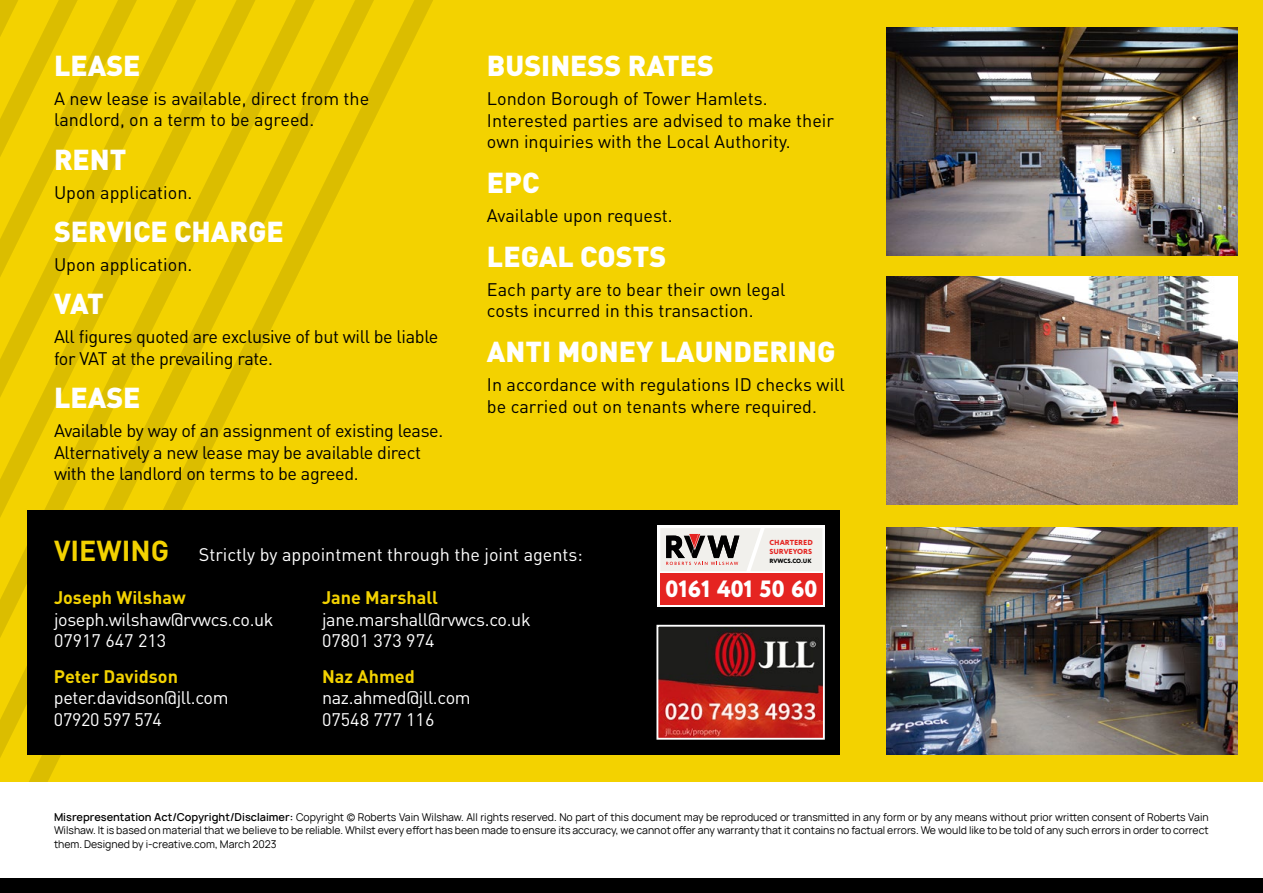
<style>
.page{position:relative;width:1263px;height:893px;background:#fff}
.page>*{position:absolute;margin:0;border:0;box-sizing:border-box;transform-origin:0 0}
.t1{font:900 28.5px "DIN";color:#fff}
.t2{font:700 28.5px "DIN";color:#f3d200}
.t3{font:800 23.55px "Circe";color:#fff}
.t4{font:18px/21.6px "DIN";color:#000}
.t5{font:18px/21.6px "DIN";letter-spacing:-.02em;color:#000}
.t6{font:18px/21.6px "DIN";letter-spacing:-.02em;color:#fff}
.t7{font:700 18px "DIN";color:#f3d200}
.t8{font:18px "DIN";color:#fff}
.t9{font:10.5px/13.5px "Manrope";color:#000;text-align:justify}
.t10{font:800 7.35px/8.7px "Circe";color:#e52421}
.t11{font:800 6.15px "Circe";letter-spacing:-.01em;color:#000}
.s1{font-weight:600}
</style>
<div class="page">
<div style="left:0;top:0;width:1263px;height:781px;background:#f3d200"></div>
<svg style="left:0;top:0;width:433px;height:781px"></svg>
<div style="left:28px;top:510px;width:812px;height:245px;background:#000"></div>
<svg style="left:658px;top:526px;width:167px;height:81px;fill:#fff"></svg>
<div style="left:660px;top:573px;width:162px;height:31px;background:#e52421"></div>
<svg style="left:660px;top:528px;width:162px;height:43px"></svg>
<img style="left:886px;top:28px;width:351px;height:227px">
<img style="left:886px;top:277px;width:351px;height:227px">
<img style="left:886px;top:527px;width:351px;height:228px">
<div style="left:0;top:878px;width:1263px;height:15px;background:#000"></div>
<img style="left:659px;top:628px;width:163px;height:109px">
<div style="left:656px;top:625px;width:169px;height:115px;border:2px solid #fff"></div>
<h1 class="t1" style="left:54px;top:46px;width:88px">LEASE</h1>
<h3 class="t4" style="left:54px;top:87px;width:317px">A new lease is available, direct from the landlord, on a term to be agreed.</h3>
<h1 class="t1" style="left:54px;top:140px;width:74px">RENT</h1>
<h3 class="t4" style="left:54px;top:181px;width:140px">Upon application.</h3>
<h1 class="t1" style="left:54px;top:213px;width:231px">SERVICE CHARGE</h1>
<h3 class="t4" style="left:54px;top:253px;width:140px">Upon application.</h3>
<h1 class="t1" style="left:54px;top:285px;width:51px">VAT</h1>
<h3 class="t5" style="left:54px;top:326px;width:386px">All figures quoted are exclusive of but will be liable for VAT at the prevailing rate.</h3>
<h1 class="t1" style="left:54px;top:379px;width:88px">LEASE</h1>
<h3 class="t5" style="left:54px;top:420px;width:391px">Available by way of an assignment of existing lease.<br>Alternatively a new lease may be available direct with the landlord on terms to be agreed.</h3>
<h1 class="t1" style="left:487px;top:47px;width:229px">BUSINESS RATES</h1>
<h3 class="t4" style="left:487px;top:87px;width:349px">London Borough of Tower Hamlets.<br>Interested parties are advised to make their own inquiries with the Local Authority.</h3>
<h1 class="t1" style="left:487px;top:164px;width:54px">EPC</h1>
<h3 class="t4" style="left:487px;top:204px;width:187px">Available upon request.</h3>
<h1 class="t1" style="left:487px;top:237px;width:181px">LEGAL COSTS</h1>
<h3 class="t4" style="left:487px;top:278px;width:300px">Each party are to bear their own legal costs incurred in this transaction.</h3>
<h1 class="t1" style="left:487px;top:333px;width:350px">ANTI MONEY LAUNDERING</h1>
<h3 class="t4" style="left:487px;top:374px;width:359px">In accordance with regulations ID checks will be carried out on tenants where required.</h3>
<h1 class="t2" style="left:54px;top:532px;width:117px">VIEWING</h1>
<h3 class="t8" style="left:199px;top:543px;width:386px">Strictly by appointment through the joint agents:</h3>
<h3 class="t7" style="left:54px;top:586px;width:133px">Joseph Wilshaw</h3>
<h3 class="t6" style="left:54px;top:608px;width:221px">joseph.wilshaw@rvwcs.co.uk<br>07917 647 213</h3>
<h3 class="t7" style="left:54px;top:664px;width:125px">Peter Davidson</h3>
<h3 class="t6" style="left:54px;top:686px;width:176px">peter.davidson@jll.com<br>07920 597 574</h3>
<h3 class="t7" style="left:322px;top:586px;width:117px">Jane Marshall</h3>
<h3 class="t6" style="left:322px;top:608px;width:210px">jane.marshall@rvwcs.co.uk<br>07801 373 974</h3>
<h3 class="t7" style="left:322px;top:664px;width:94px">Naz Ahmed</h3>
<h3 class="t6" style="left:322px;top:687px;width:150px">naz.ahmed@jll.com<br>07548 777 116</h3>
<p class="t10" style="left:769px;top:539px;width:45px">CHARTERED<br>SURVEYORS</p>
<p class="t11" style="left:769px;top:557px;width:44px">RVWCS.CO.UK</p>
<h2 class="t3" style="left:665px;top:573px;width:153px">0161 401 50 60</h2>
<p class="t9" style="left:54px;top:810px;width:1156px"><span class="s1">Misrepresentation Act/Copyright/Disclaimer:</span> Copyright © Roberts Vain Wilshaw. All rights reserved. No part of this document may be reproduced or transmitted in any form or by any means without prior written consent of Roberts Vain Wilshaw. It is based on material that we believe to be reliable. Whilst every effort has been made to ensure its accuracy, we cannot offer any warranty that it contains no factual errors. We would like to be told of any such errors in order to correct them. Designed by i-creative.com, March 2023</p>
</div>
